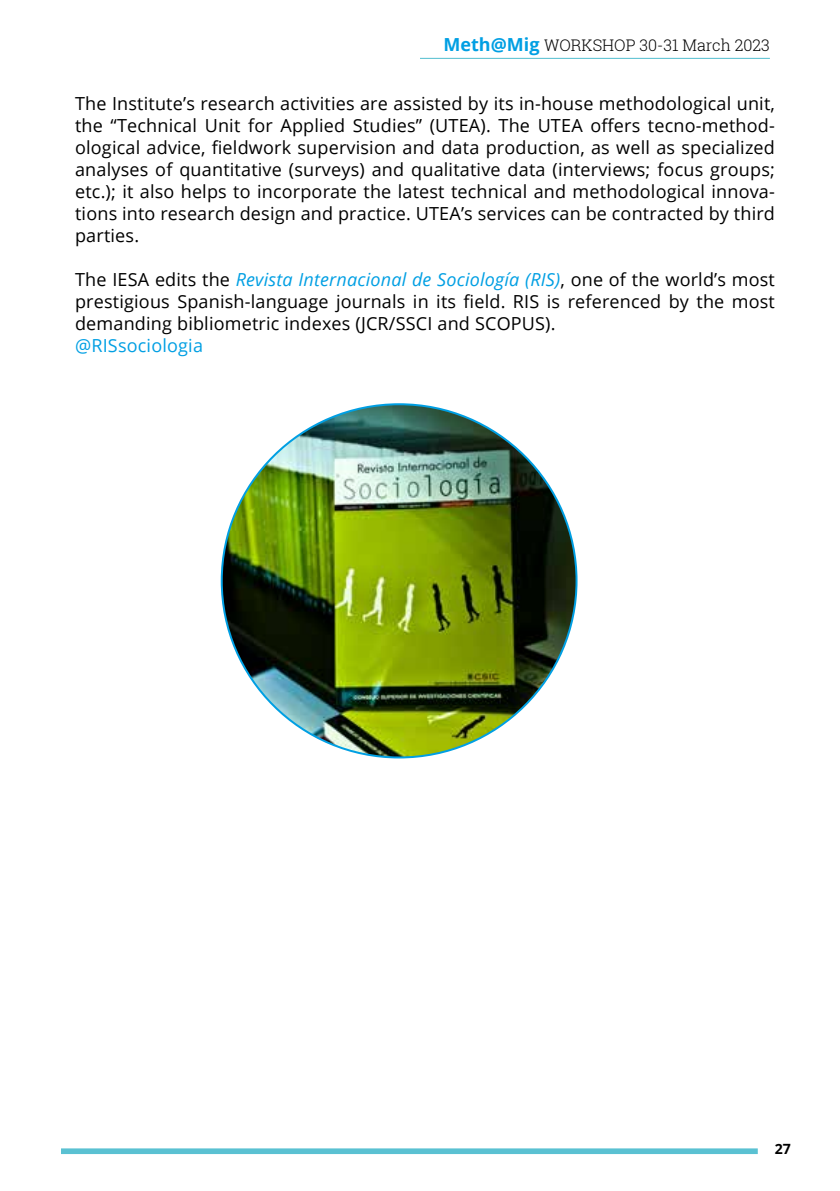
<style>
.page{position:relative;width:840px;height:1191px;background:#fff}
.page>*{position:absolute;margin:0;border:0;box-sizing:border-box;transform-origin:0 0}
.t1{font:18px/22px "Open Sans";letter-spacing:.01em;color:#000;text-align:justify}
.t2{font:18px "Open Sans";letter-spacing:.01em;color:#009fe3}
.t3{font:300 16px "Roboto Slab";color:#000}
.t4{font:700 14px "Open Sans";color:#000}
.s1{font-family:"Open Sans";font-weight:700;font-size:18px;color:#009fe3}
.s2{font-style:italic;color:#009fe3}
</style>
<div class="page">
<div style="left:61px;top:1148px;width:696px;height:6px;background:#5ac1d2"></div>
<hr style="left:420px;top:58px;width:349px;height:1px;background:#5ac1d2">
<img style="left:223px;top:404px;width:353px;height:353px">
<p class="t3" style="left:443px;top:34px;width:328px"><span class="s1">Meth@Mig</span> WORKSHOP 30-31 March 2023</p>
<p class="t1" style="left:75px;top:92px;width:701px">The Institute’s research activities are assisted by its in-house methodological unit, the “Technical Unit for Applied Studies” (UTEA). The UTEA offers tecno-method&shy;ological advice, fieldwork supervision and data production, as well as specialized analyses of quantitative (surveys) and qualitative data (interviews; focus groups; etc.); it also helps to incorporate the latest technical and methodological innova&shy;tions into research design and practice. UTEA’s services can be contracted by third parties.</p>
<p class="t1" style="left:75px;top:268px;width:701px">The IESA edits the <span class="s2">Revista Internacional de Sociología (RIS)</span>, one of the world’s most prestigious Spanish-language journals in its field. RIS is referenced by the most demanding bibliometric indexes (JCR/SSCI and SCOPUS).</p>
<p class="t2" style="left:75px;top:333px;width:129px">@RISsociologia</p>
<p class="t4" style="left:774px;top:1139px;width:18px">27</p>
</div>
